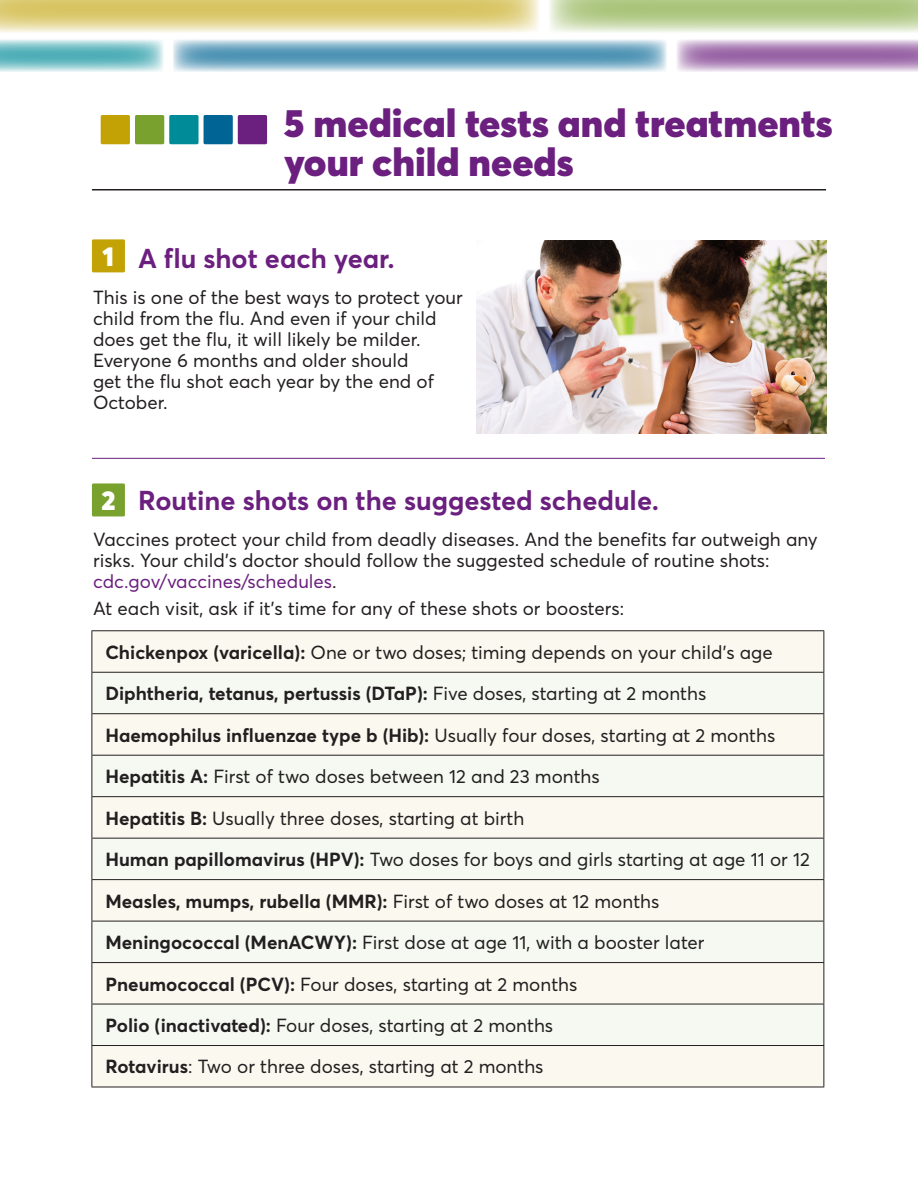
<style>
.page{position:relative;width:918px;height:1188px;background:#fff}
.page>*{position:absolute;margin:0;border:0;box-sizing:border-box;transform-origin:0 0}
.t1{font:900 39px/39px "Averta";color:#6b1f7e}
.Dos{font:700 27px "Averta";color:#6b1f7e}
.New_Body1{font:900 27px "Averta";color:#fff}
.New_Body1-2{font:18.75px/21px "Averta";color:#231f20}
.New_Body1-3{font:700 18.75px "Averta";color:#231f20}
.s1{color:#6b1f7e}
.s2{font-weight:700}
.s3{font-weight:400}
</style>
<div class="page">
<svg style="left:0;top:0;width:539px;height:32px;background:#e1d287"></svg>
<svg style="left:0;top:40px;width:164px;height:32px;background:#8bc9cf"></svg>
<svg style="left:549px;top:0;width:369px;height:32px;background:#bfd39c"></svg>
<svg style="left:173px;top:40px;width:494px;height:32px;background:#88b6cc"></svg>
<div style="left:92px;top:239px;width:33px;height:33px;background:#c2a205;border-radius:2px"></div>
<div style="left:92px;top:483px;width:33px;height:33px;background:#78a22d;border-radius:2px"></div>
<hr style="left:92px;top:189px;width:734px;height:1px;background:#231f20">
<div style="left:93px;top:631px;width:731px;height:456px;background:#fbf8f0"></div>
<div style="left:93px;top:673px;width:731px;height:372px;background:#f5f9f1"></div>
<hr style="left:92px;top:630px;width:732px;height:1px;background:#231f20">
<hr style="left:92px;top:631px;width:1px;height:41px;background:#231f20">
<hr style="left:824px;top:631px;width:1px;height:41px;background:#231f20">
<hr style="left:92px;top:672px;width:732px;height:1px;background:#231f20">
<hr style="left:92px;top:673px;width:1px;height:40px;background:#231f20">
<hr style="left:824px;top:673px;width:1px;height:40px;background:#231f20">
<hr style="left:92px;top:713px;width:732px;height:1px;background:#231f20">
<hr style="left:92px;top:714px;width:1px;height:41px;background:#231f20">
<hr style="left:824px;top:714px;width:1px;height:41px;background:#231f20">
<hr style="left:92px;top:755px;width:732px;height:1px;background:#231f20">
<hr style="left:92px;top:756px;width:1px;height:40px;background:#231f20">
<hr style="left:824px;top:756px;width:1px;height:40px;background:#231f20">
<hr style="left:92px;top:796px;width:732px;height:1px;background:#231f20">
<hr style="left:92px;top:797px;width:1px;height:41px;background:#231f20">
<hr style="left:824px;top:797px;width:1px;height:41px;background:#231f20">
<hr style="left:92px;top:838px;width:732px;height:1px;background:#231f20">
<hr style="left:92px;top:839px;width:1px;height:40px;background:#231f20">
<hr style="left:824px;top:839px;width:1px;height:40px;background:#231f20">
<hr style="left:92px;top:921px;width:1px;height:41px;background:#231f20">
<hr style="left:824px;top:921px;width:1px;height:41px;background:#231f20">
<hr style="left:92px;top:1004px;width:1px;height:41px;background:#231f20">
<hr style="left:824px;top:1004px;width:1px;height:41px;background:#231f20">
<hr style="left:92px;top:879px;width:732px;height:1px;background:#231f20">
<hr style="left:92px;top:880px;width:1px;height:41px;background:#231f20">
<hr style="left:824px;top:880px;width:1px;height:41px;background:#231f20">
<hr style="left:92px;top:921px;width:732px;height:1px;background:#231f20">
<hr style="left:92px;top:962px;width:732px;height:1px;background:#231f20">
<hr style="left:92px;top:963px;width:1px;height:41px;background:#231f20">
<hr style="left:824px;top:963px;width:1px;height:41px;background:#231f20">
<hr style="left:92px;top:1004px;width:732px;height:1px;background:#231f20">
<hr style="left:92px;top:1045px;width:732px;height:1px;background:#231f20">
<hr style="left:92px;top:1046px;width:1px;height:41px;background:#231f20">
<hr style="left:824px;top:1046px;width:1px;height:41px;background:#231f20">
<hr style="left:92px;top:1087px;width:732px;height:1px;background:#231f20">
<img style="left:477px;top:241px;width:349px;height:193px">
<div style="left:101px;top:115px;width:29px;height:29px;background:#c2a205;border-radius:2px"></div>
<div style="left:135px;top:115px;width:29px;height:29px;background:#78a22d;border-radius:2px"></div>
<div style="left:169px;top:115px;width:30px;height:29px;background:#008b98;border-radius:2px"></div>
<div style="left:204px;top:115px;width:29px;height:29px;background:#006494;border-radius:2px"></div>
<div style="left:238px;top:115px;width:29px;height:29px;background:#6b1f7e;border-radius:2px"></div>
<hr style="left:92px;top:458px;width:733px;height:1px;background:#6b1f7e">
<svg style="left:677px;top:40px;width:241px;height:32px;background:#b996c2"></svg>
<p class="t1" style="left:284px;top:103px;width:550px">5 medical tests and treatments your child needs</p>
<p class="Dos" style="left:138px;top:241px;width:258px">A flu shot each year.</p>
<p class="New_Body1-2" style="left:93px;top:286px;width:371px">This is one of the best ways to protect your child from the flu. And even if your child does get the flu, it will likely be milder.<br>Everyone 6 months and older should<br>get the flu shot each year by the end of October.</p>
<p class="New_Body1" style="left:103px;top:239px;width:13px">1</p>
<p class="Dos" style="left:138px;top:484px;width:523px">Routine shots on the suggested schedule.</p>
<p class="New_Body1-2" style="left:93px;top:529px;width:726px">Vaccines protect your child from deadly diseases. And the benefits far outweigh any risks. Your child’s doctor should follow the suggested schedule of routine shots: <span class="s1">cdc.gov/vaccines/schedules</span>.</p>
<p class="New_Body1-2" style="left:93px;top:598px;width:533px">At each visit, ask if it’s time for any of these shots or boosters:</p>
<p class="New_Body1" style="left:101px;top:483px;width:16px">2</p>
<p class="New_Body1-2" style="left:105px;top:641px;width:669px"><span class="s2">Chickenpox (varicella):</span> One or two doses; timing depends on your child’s age</p>
<p class="New_Body1-3" style="left:105px;top:682px;width:602px">Diphtheria, tetanus, pertussis (DTaP): <span class="s3">Five doses, starting at 2 months</span></p>
<p class="New_Body1-2" style="left:105px;top:724px;width:671px"><span class="s2">Haemophilus influenzae type b (Hib):</span> Usually four doses, starting at 2 months</p>
<p class="New_Body1-2" style="left:105px;top:766px;width:496px"><span class="s2">Hepatitis A:</span> First of two doses between 12 and 23 months</p>
<p class="New_Body1-2" style="left:105px;top:807px;width:420px"><span class="s2">Hepatitis B:</span> Usually three doses, starting at birth</p>
<p class="New_Body1-2" style="left:105px;top:849px;width:706px"><span class="s2">Human papillomavirus (HPV):</span> Two doses for boys and girls starting at age 11 or 12</p>
<p class="New_Body1-3" style="left:105px;top:889px;width:556px">Measles, mumps, rubella (MMR): <span class="s3">First of two doses at 12 months</span></p>
<p class="New_Body1-2" style="left:105px;top:932px;width:601px"><span class="s2">Meningococcal (MenACWY):</span> First dose at age 11, with a booster later</p>
<p class="New_Body1-2" style="left:105px;top:973px;width:474px"><span class="s2">Pneumococcal (PCV):</span> Four doses, starting at 2 months</p>
<p class="New_Body1-2" style="left:105px;top:1015px;width:449px"><span class="s2">Polio (inactivated):</span> Four doses, starting at 2 months</p>
<p class="New_Body1-2" style="left:105px;top:1056px;width:440px"><span class="s2">Rotavirus</span>: Two or three doses, starting at 2 months</p>
</div>
